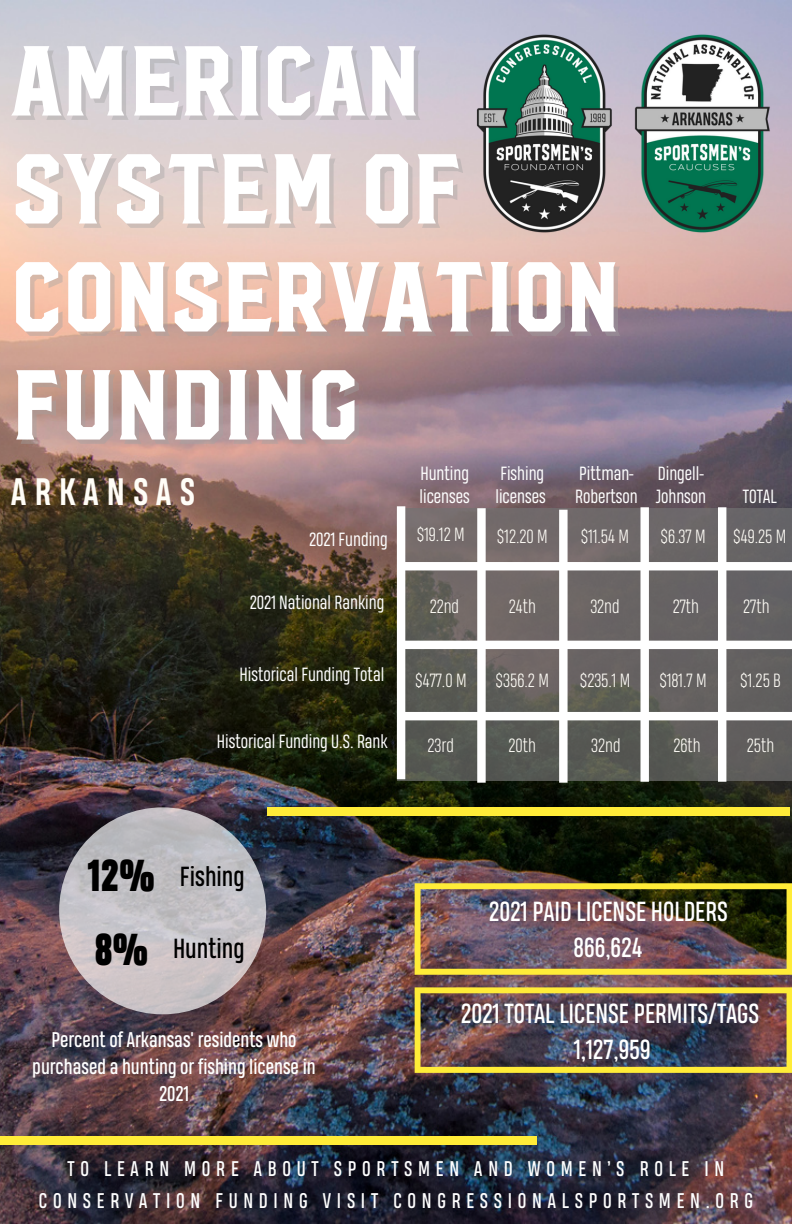
<style>
.page{position:relative;width:792px;height:1224px;background:#fff}
.page>*{position:absolute;margin:0;border:0;box-sizing:border-box;transform-origin:0 0}
.t1{font:99px/108px "Hudson NY Serif";color:#fff}
.t2{font:800 42px/74px "Heading Pro";color:#000}
.t3{font:700 36px "Heading Pro";letter-spacing:.22em;color:#fffdf7}
.t4{font:26px/36px "Heading Pro";color:#fff;text-align:center}
.t5{font:26px "Heading Pro";color:#000}
.t6{font:20px/31.6px "Heading Pro";letter-spacing:.285em;color:#fff;text-align:center}
.t7{font:20px/27px "Heading Pro";color:#fff;text-align:center}
.t8{font:18px/22.4px "Heading Pro";color:#fff}
.t9{font:300 18px "Heading Pro";color:#fffdf7}
</style>
<div class="page">
<img style="left:0;top:0;width:792px;height:1224px">
<div style="left:267px;top:807px;width:522px;height:9px;background:#ffec38"></div>
<img style="left:415px;top:987px;width:377px;height:86px">
<img style="left:415px;top:883px;width:377px;height:92px">
<div style="left:0;top:1136px;width:537px;height:9px;background:#ffec38"></div>
<svg style="left:397px;top:506px;width:395px;height:277px"></svg>
<img style="left:442px;top:8px;width:157px;height:252px">
<img style="left:599px;top:8px;width:193px;height:252px">
<svg style="left:59px;top:807px;width:207px;height:207px;background:#c4c0c4"></svg>
<h1 class="t1" style="left:11px;top:30px;width:611px">AMERICAN<br>SYSTEM OF<br>CONSERVATION<br>FUNDING</h1>
<h3 class="t3" style="left:11px;top:478px;width:185px">ARKANSAS</h3>
<p class="t8" style="left:309px;top:529px;width:80px">2021 Funding</p>
<p class="t8" style="left:250px;top:593px;width:136px">2021 National Ranking</p>
<p class="t8" style="left:240px;top:665px;width:146px">Historical Funding Total</p>
<p class="t8" style="left:217px;top:731px;width:172px">Historical Funding U.S. Rank</p>
<p class="t8" style="left:420px;top:464px;width:52px">Hunting licenses</p>
<p class="t9" style="left:417px;top:528px;width:49px">$19.12 M</p>
<p class="t9" style="left:497px;top:530px;width:52px">$12.20 M</p>
<p class="t9" style="left:581px;top:530px;width:50px">$11.54 M</p>
<p class="t9" style="left:660px;top:530px;width:47px">$6.37 M</p>
<p class="t9" style="left:733px;top:530px;width:55px">$49.25 M</p>
<p class="t8" style="left:495px;top:464px;width:52px">Fishing licenses</p>
<p class="t8" style="left:575px;top:464px;width:64px">Pittman-<br>Robertson</p>
<p class="t8" style="left:656px;top:464px;width:52px">Dingell-<br>Johnson</p>
<p class="t8" style="left:743px;top:486px;width:35px">TOTAL</p>
<p class="t9" style="left:430px;top:599px;width:31px">22nd</p>
<p class="t9" style="left:509px;top:599px;width:29px">24th</p>
<p class="t9" style="left:590px;top:599px;width:31px">32nd</p>
<p class="t9" style="left:673px;top:599px;width:28px">27th</p>
<p class="t9" style="left:743px;top:599px;width:28px">27th</p>
<p class="t9" style="left:415px;top:673px;width:53px">$477.0 M</p>
<p class="t9" style="left:496px;top:673px;width:55px">$356.2 M</p>
<p class="t9" style="left:580px;top:673px;width:52px">$235.1 M</p>
<p class="t9" style="left:660px;top:673px;width:49px">$181.7 M</p>
<p class="t9" style="left:740px;top:673px;width:42px">$1.25 B</p>
<p class="t9" style="left:428px;top:738px;width:28px">23rd</p>
<p class="t9" style="left:509px;top:738px;width:29px">20th</p>
<p class="t9" style="left:591px;top:738px;width:31px">32nd</p>
<p class="t9" style="left:674px;top:738px;width:29px">26th</p>
<p class="t9" style="left:747px;top:738px;width:29px">25th</p>
<h2 class="t2" style="left:88px;top:842px;width:68px">12%<br>8%</h2>
<h3 class="t5" style="left:180px;top:866px;width:66px">Fishing</h3>
<h3 class="t5" style="left:173px;top:938px;width:73px">Hunting</h3>
<p class="t7" style="left:32px;top:1028px;width:285px">Percent of Arkansas' residents who purchased a hunting or fishing license in<br>2021</p>
<h3 class="t4" style="left:489px;top:895px;width:241px">2021 PAID LICENSE HOLDERS<br>866,624</h3>
<h3 class="t4" style="left:461px;top:997px;width:300px">2021 TOTAL LICENSE PERMITS/TAGS<br>1,127,959</h3>
<p class="t6" style="left:39px;top:1155px;width:716px">TO LEARN MORE ABOUT SPORTSMEN AND WOMEN’S ROLE IN<br>CONSERVATION FUNDING VISIT CONGRESSIONALSPORTSMEN.ORG</p>
</div>
